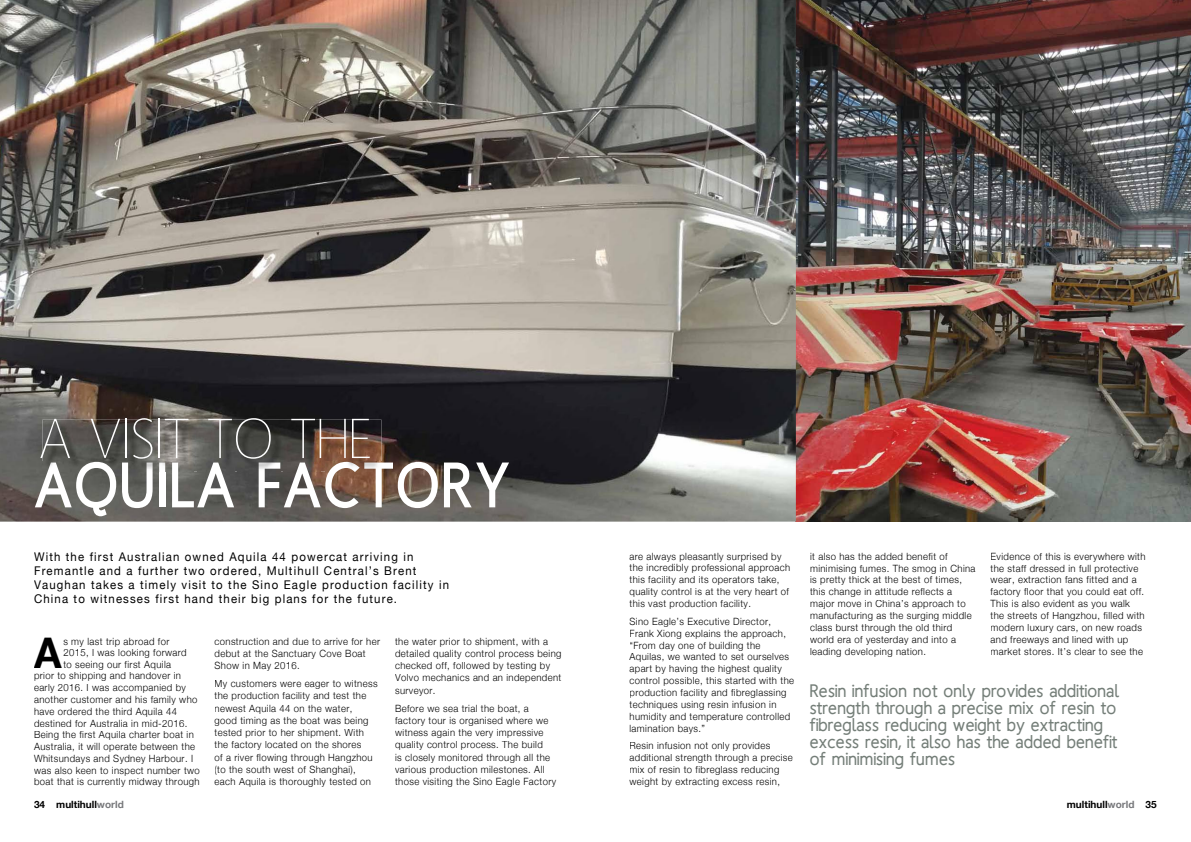
<style>
.page{position:relative;width:1191px;height:842px;background:#fff}
.page>*{position:absolute;margin:0;border:0;box-sizing:border-box;transform-origin:0 0}
.t1{font:900 64px "Homizio";letter-spacing:.04em;color:#fff;scale:.95 1}
.t2{font:100 56px "Homizio";letter-spacing:.04em;color:#fff;scale:.95 1}
.t3{font:700 42.2px "Helvetica Neue";color:#000;scale:.95 1}
.t4{font:700 18px/17px "Homizio";letter-spacing:.04em;color:#747e78}
.t5{font:12px/14px "Helvetica Neue";letter-spacing:.1em;color:#000;scale:.95 1}
.t6{font:300 10px/12.3px "Helvetica Neue";letter-spacing:.04em;color:#000;scale:.95 1}
.t7{font:700 10px "Helvetica Neue";color:#000}
.s1{color:#77787b}
</style>
<div class="page">
<img style="left:0;top:0;width:1191px;height:522px">
<img style="left:42px;top:420px;width:339px;height:51px">
<img style="left:42px;top:462px;width:152px;height:9px">
<img style="left:197px;top:462px;width:37px;height:9px">
<img style="left:237px;top:462px;width:43px;height:9px">
<img style="left:284px;top:462px;width:37px;height:9px">
<img style="left:325px;top:462px;width:56px;height:9px">
<h2 class="t2" style="left:40px;top:405px;width:349px">A VISIT TO THE</h2>
<h1 class="t1" style="left:34px;top:449px;width:502px">AQUILA FACTORY</h1>
<p class="t5" style="left:34px;top:550px;width:438px">With the first Australian owned Aquila 44 powercat arriving in Fremantle and a further two ordered, Multihull Central’s Brent Vaughan takes a timely visit to the Sino Eagle production facility in China to witnesses first hand their big plans for the future.</p>
<h3 class="t3" style="left:34px;top:626px;width:30px">A</h3>
<p class="t6" style="left:63px;top:635px;width:113px">s my last trip abroad for</p>
<p class="t6" style="left:63px;top:646px;width:131px">2015, I was looking forward</p>
<p class="t6" style="left:63px;top:658px;width:115px">to seeing our first Aquila</p>
<p class="t6" style="left:34px;top:669px;width:156px">prior to shipping and handover in</p>
<p class="t6" style="left:34px;top:681px;width:161px">early 2016. I was accompanied by</p>
<p class="t6" style="left:34px;top:693px;width:173px">another customer and his family who</p>
<p class="t6" style="left:34px;top:705px;width:152px">have ordered the third Aquila 44</p>
<p class="t6" style="left:34px;top:717px;width:163px">destined for Australia in mid-2016.</p>
<p class="t6" style="left:34px;top:728px;width:170px">Being the first Aquila charter boat in</p>
<p class="t6" style="left:34px;top:740px;width:171px">Australia, it will operate between the</p>
<p class="t6" style="left:34px;top:752px;width:169px">Whitsundays and Sydney Harbour. I</p>
<p class="t6" style="left:34px;top:764px;width:176px">was also keen to inspect number two</p>
<p class="t6" style="left:34px;top:775px;width:176px">boat that is currently midway through</p>
<p class="t6" style="left:214px;top:635px;width:176px">construction and due to arrive for her debut at the Sanctuary Cove Boat<br>Show in May 2016.</p>
<p class="t6" style="left:214px;top:677px;width:173px">My customers were eager to witness the production facility and test the newest Aquila 44 on the water,<br>good timing as the boat was being tested prior to her shipment. With the factory located on the shores<br>of a river flowing through Hangzhou (to the south west of Shanghai), each Aquila is thoroughly tested on</p>
<p class="t6" style="left:395px;top:635px;width:177px">the water prior to shipment, with a detailed quality control process being checked off, followed by testing by<br>Volvo mechanics and an independent surveyor.</p>
<p class="t6" style="left:395px;top:702px;width:171px">Before we sea trial the boat, a factory tour is organised where we witness again the very impressive quality control process. The build<br>is closely monitored through all the various production milestones. All those visiting the Sino Eagle Factory</p>
<p class="t6" style="left:629px;top:550px;width:171px;line-height:11.9px">are always pleasantly surprised by the incredibly professional approach this facility and its operators take, quality control is at the very heart of this vast production facility.</p>
<p class="t6" style="left:629px;top:615px;width:175px;line-height:11.9px">Sino Eagle’s Executive Director, Frank Xiong explains the approach, “From day one of building the Aquilas, we wanted to set ourselves apart by having the highest quality control possible, this started with the production facility and fibreglassing techniques using resin infusion in humidity and temperature controlled lamination bays.”</p>
<p class="t6" style="left:629px;top:740px;width:173px;line-height:11.9px">Resin infusion not only provides additional strength through a precise mix of resin to fibreglass reducing weight by extracting excess resin,</p>
<p class="t6" style="left:810px;top:550px;width:176px;line-height:12px">it also has the added benefit of minimising fumes. The smog in China is pretty thick at the best of times, this change in attitude reflects a major move in China’s approach to manufacturing as the surging middle class burst through the old third world era of yesterday and into a leading developing nation.</p>
<p class="t6" style="left:990px;top:550px;width:165px;line-height:12px">Evidence of this is everywhere with the staff dressed in full protective wear, extraction fans fitted and a factory floor that you could eat off.<br>This is also evident as you walk the streets of Hangzhou, filled with modern luxury cars, on new roads and freeways and lined with up market stores. It’s clear to see the</p>
<h3 class="t4" style="left:810px;top:682px;width:310px">Resin infusion not only provides additional strength through a precise mix of resin to fibreglass reducing weight by extracting excess resin, it also has the added benefit of minimising fumes</h3>
<p class="t7" style="left:34px;top:798px;width:91px">34 multihull<span class="s1">world</span></p>
<p class="t7" style="left:1067px;top:798px;width:91px">multihull<span class="s1">world</span> 35</p>
</div>
